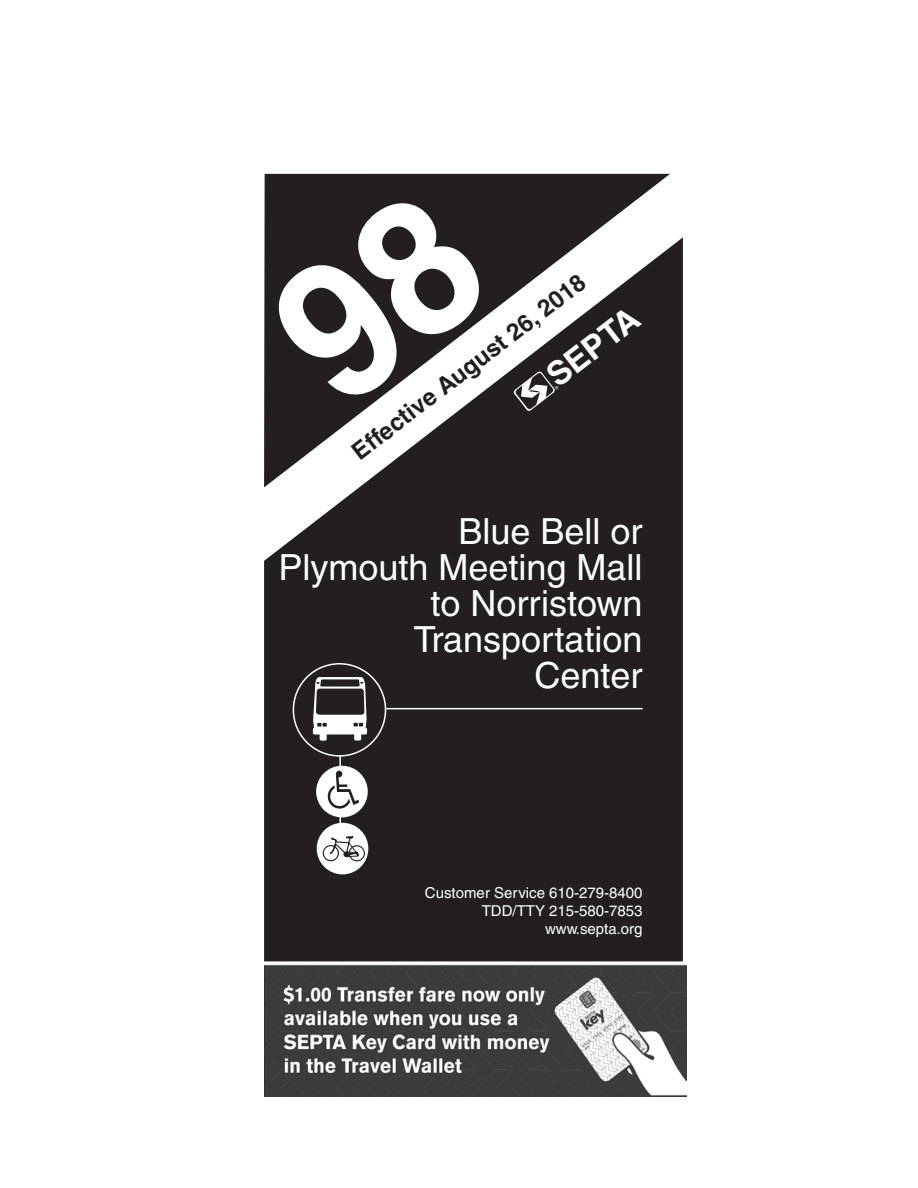
<style>
.page{position:relative;width:918px;height:1188px;background:#fff}
.page>*{position:absolute;margin:0;border:0;box-sizing:border-box;transform-origin:0 0}
.t1{font:36px/36px "Helvetica";color:#fff;text-align:right}
.t2{font:700 33px "Helvetica";color:#fff}
.t3{font:700 24px "Helvetica";color:#231f20}
.t4{font:15px/18px "Helvetica";color:#fff;text-align:right}
</style>
<div class="page">
<img style="left:264px;top:964px;width:422px;height:132px">
<svg style="left:264px;top:174px;width:406px;height:63px;fill:#231f20"></svg>
<svg style="left:264px;top:237px;width:419px;height:724px;background:#333030"></svg>
<hr style="left:386px;top:708px;width:257px;height:1px;background:#fff">
<div style="left:293px;top:664px;width:93px;height:92px;background:#231f20;border-radius:50%"></div>
<div style="left:293px;top:663px;width:93px;height:94px;border:2px solid #fff;border-radius:50%"></div>
<div style="left:320px;top:732px;width:7px;height:9px;background:#fff;border-radius:2px"></div>
<div style="left:354px;top:731px;width:7px;height:9px;background:#fff;border-radius:2px"></div>
<div style="left:313px;top:728px;width:54px;height:6px;background:#fff;border-radius:2px"></div>
<svg style="left:313px;top:677px;width:54px;height:52px"></svg>
<hr style="left:339px;top:755px;width:2px;height:111px;background:#fff">
<div style="left:317px;top:823px;width:51px;height:51px;background:#fff;border-radius:50%"></div>
<svg style="left:318px;top:835px;width:47px;height:27px"></svg>
<div style="left:316px;top:766px;width:52px;height:51px;background:#fff;border-radius:50%"></div>
<svg style="left:328px;top:771px;width:31px;height:38px"></svg>
<svg style="left:513px;top:371px;width:46px;height:40px"></svg>
<svg style="left:264px;top:186px;width:232px;height:225px;background:#3d3a3b"></svg>
<p class="t3" style="left:346px;top:444px;width:289px;rotate:-38deg">Effective August 26, 2018</p>
<p class="t2" style="left:539px;top:364px;width:109px;rotate:-38deg">SEPTA</p>
<p class="t1" style="left:279px;top:514px;width:366px">Blue Bell or<br>Plymouth Meeting Mall to Norristown<br>Transportation<br>Center</p>
<p class="t4" style="left:425px;top:884px;width:219px">Customer Service 610-279-8400<br>TDD/TTY 215-580-7853 www.septa.org</p>
</div>
